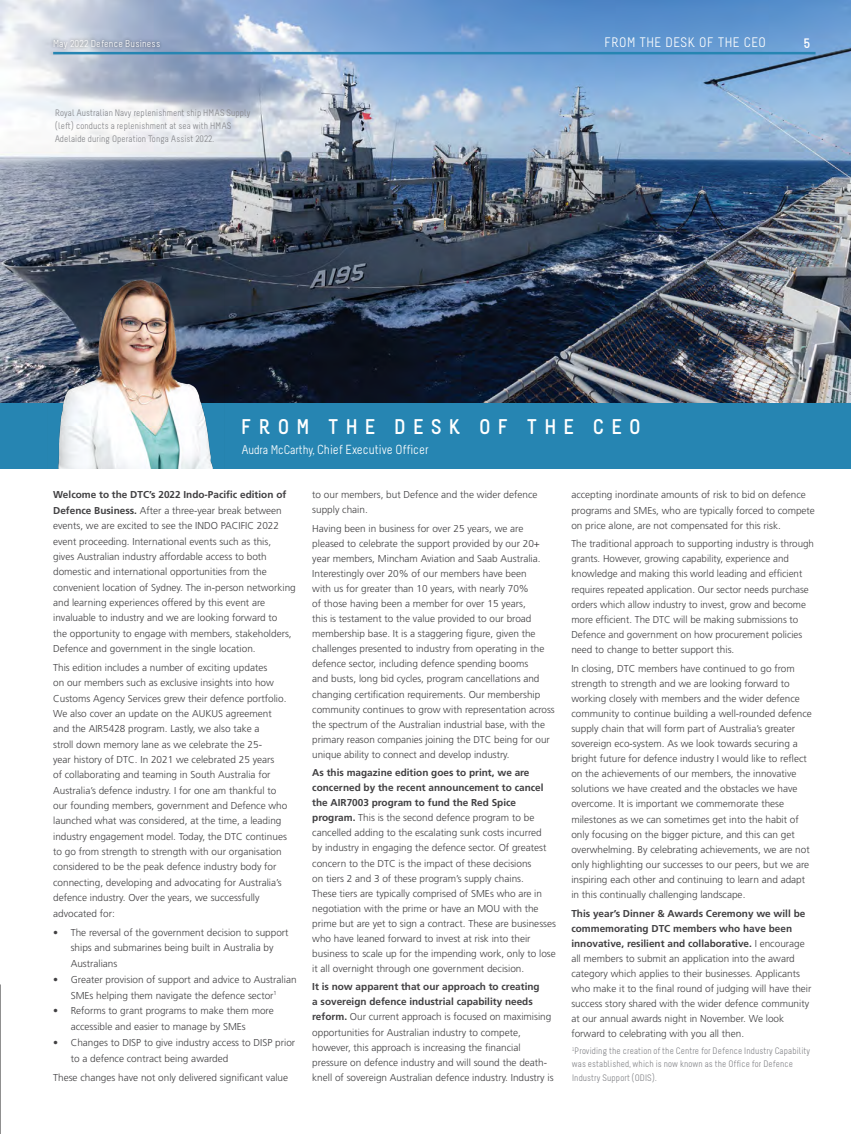
<style>
.page{position:relative;width:851px;height:1134px;background:#fff}
.page>*{position:absolute;margin:0;border:0;box-sizing:border-box;transform-origin:0 0}
.t1{font:700 21.25px "Melbourne";letter-spacing:.325em;color:#fff}
.t2{font:13.75px "Melbourne";letter-spacing:.025em;color:#fff}
.t3{font:700 13.75px "Melbourne";color:#fff}
.t4{font:13.12px "Melbourne";color:#fff}
.t5{font:300 10px/15px "Frutiger LT Std";color:#414042}
.t6{font:10px "Melbourne";letter-spacing:.02em;color:#fff}
.t7{font:9.38px/13.2px "Melbourne";letter-spacing:.01em;color:#848589}
.s1{font-size:12.5px}
.s2{font-weight:700}
</style>
<div class="page">
<img style="left:1px;top:0;width:849px;height:403px">
<hr style="left:53px;top:52px;width:762px;height:2px;background:#2685b2">
<div style="left:50px;top:37px;width:113px;height:16px;background:#000;opacity:.6"></div>
<div style="left:0;top:403px;width:850px;height:65px;background:#2685b2"></div>
<img style="left:47px;top:274px;width:178px;height:194px">
<img style="left:0;top:0;width:1px;height:1134px">
<p class="t6" style="left:53px;top:39px;width:108px">May 2022 Defence Business</p>
<h2 class="t2" style="left:604px;top:36px;width:163px">FROM THE DESK OF THE CEO</h2>
<h2 class="t3" style="left:803px;top:36px;width:8px">5</h2>
<p class="t7" style="left:55px;top:106px;width:197px">Royal Australian Navy replenishment ship HMAS Supply (left) conducts a replenishment at sea with HMAS<br>Adelaide during Operation Tonga Assist 2022.</p>
<h1 class="t1" style="left:241px;top:415px;width:401px">FROM THE DESK OF THE CEO</h1>
<h3 class="t4" style="left:241px;top:442px;width:189px"><span class="s1">Audra McCarthy,</span> Chief Executive Officer</h3>
<p class="t5" style="left:53px;top:487px;width:244px;line-height:15.4px"><span class="s2">Welcome to the DTC’s 2022 Indo-Pacific edition of Defence Business.</span> After a three-year break between events, we are excited to see the INDO PACIFIC 2022 event proceeding. International events such as this,<br>gives Australian industry affordable access to both domestic and international opportunities from the convenient location of Sydney. The in-person networking and learning experiences offered by this event are invaluable to industry and we are looking forward to<br>the opportunity to engage with members, stakeholders, Defence and government in the single location.</p>
<p class="t5" style="left:53px;top:660px;width:236px;line-height:15.4px">This edition includes a number of exciting updates<br>on our members such as exclusive insights into how Customs Agency Services grew their defence portfolio.<br>We also cover an update on the AUKUS agreement and the AIR5428 program. Lastly, we also take a<br>stroll down memory lane as we celebrate the 25-<br>year history of DTC. In 2021 we celebrated 25 years<br>of collaborating and teaming in South Australia for Australia’s defence industry. I for one am thankful to our founding members, government and Defence who launched what was considered, at the time, a leading industry engagement model. Today, the DTC continues to go from strength to strength with our organisation considered to be the peak defence industry body for connecting, developing and advocating for Australia’s defence industry. Over the years, we successfully advocated for:</p>
<p class="t5" style="left:71px;top:924px;width:219px;line-height:15.8px;text-indent:-18px">• The reversal of the government decision to support ships and submarines being built in Australia by<br>Australians</p>
<p class="t5" style="left:53px;top:972px;width:245px;line-height:15.8px;text-align:center">• Greater provision of support and advice to Australian<br>SMEs helping them navigate the defence sector<sup>1</sup></p>
<p class="t5" style="left:71px;top:1003px;width:204px;line-height:15.8px;text-indent:-18px">• Reforms to grant programs to make them more accessible and easier to manage by SMEs</p>
<p class="t5" style="left:71px;top:1034px;width:226px;line-height:15.8px;text-indent:-18px">• Changes to DISP to give industry access to DISP prior to a defence contract being awarded</p>
<p class="t5" style="left:53px;top:1070px;width:236px">These changes have not only delivered significant value</p>
<p class="t5" style="left:312px;top:488px;width:227px">to our members, but Defence and the wider defence supply chain.</p>
<p class="t5" style="left:312px;top:521px;width:244px">Having been in business for over 25 years, we are pleased to celebrate the support provided by our 20+ year members, Mincham Aviation and Saab Australia.<br>Interestingly over 20% of our members have been<br>with us for greater than 10 years, with nearly 70%<br>of those having been a member for over 15 years,<br>this is testament to the value provided to our broad membership base. It is a staggering figure, given the challenges presented to industry from operating in the defence sector, including defence spending booms<br>and busts, long bid cycles, program cancellations and changing certification requirements. Our membership community continues to grow with representation across the spectrum of the Australian industrial base, with the primary reason companies joining the DTC being for our unique ability to connect and develop industry.</p>
<p class="t5" style="left:312px;top:765px;width:245px"><span class="s2">As this magazine edition goes to print, we are concerned by the recent announcement to cancel the AIR7003 program to fund the Red Spice program.</span> This is the second defence program to be cancelled adding to the escalating sunk costs incurred<br>by industry in engaging the defence sector. Of greatest concern to the DTC is the impact of these decisions<br>on tiers 2 and 3 of these program’s supply chains.<br>These tiers are typically comprised of SMEs who are in negotiation with the prime or have an MOU with the prime but are yet to sign a contract. These are businesses who have leaned forward to invest at risk into their business to scale up for the impending work, only to lose it all overnight through one government decision.</p>
<p class="t5" style="left:312px;top:979px;width:243px"><span class="s2">It is now apparent that our approach to creating<br>a sovereign defence industrial capability needs reform.</span> Our current approach is focused on maximising opportunities for Australian industry to compete, however, this approach is increasing the financial pressure on defence industry and will sound the death&shy;knell of sovereign Australian defence industry. Industry is</p>
<p class="t5" style="left:571px;top:488px;width:245px">accepting inordinate amounts of risk to bid on defence programs and SMEs, who are typically forced to compete on price alone, are not compensated for this risk.</p>
<p class="t5" style="left:571px;top:536px;width:244px">The traditional approach to supporting industry is through grants. However, growing capability, experience and knowledge and making this world leading and efficient requires repeated application. Our sector needs purchase orders which allow industry to invest, grow and become more efficient. The DTC will be making submissions to Defence and government on how procurement policies need to change to better support this.</p>
<p class="t5" style="left:571px;top:661px;width:242px">In closing, DTC members have continued to go from strength to strength and we are looking forward to working closely with members and the wider defence community to continue building a well-rounded defence supply chain that will form part of Australia’s greater sovereign eco-system. As we look towards securing a bright future for defence industry I would like to reflect on the achievements of our members, the innovative solutions we have created and the obstacles we have overcome. It is important we commemorate these milestones as we can sometimes get into the habit of only focusing on the bigger picture, and this can get overwhelming. By celebrating achievements, we are not only highlighting our successes to our peers, but we are inspiring each other and continuing to learn and adapt in this continually challenging landscape.</p>
<p class="t5" style="left:571px;top:906px;width:241px"><span class="s2">This year’s Dinner &amp; Awards Ceremony we will be commemorating DTC members who have been innovative, resilient and collaborative.</span> I encourage all members to submit an application into the award category which applies to their businesses. Applicants who make it to the final round of judging will have their success story shared with the wider defence community at our annual awards night in November. We look forward to celebrating with you all then.</p>
<p class="t7" style="left:572px;top:1044px;width:240px"><sup>1</sup>Providing the creation of the Centre for Defence Industry Capability was established, which is now known as the Office for Defence<br>Industry Support (ODIS).</p>
</div>
